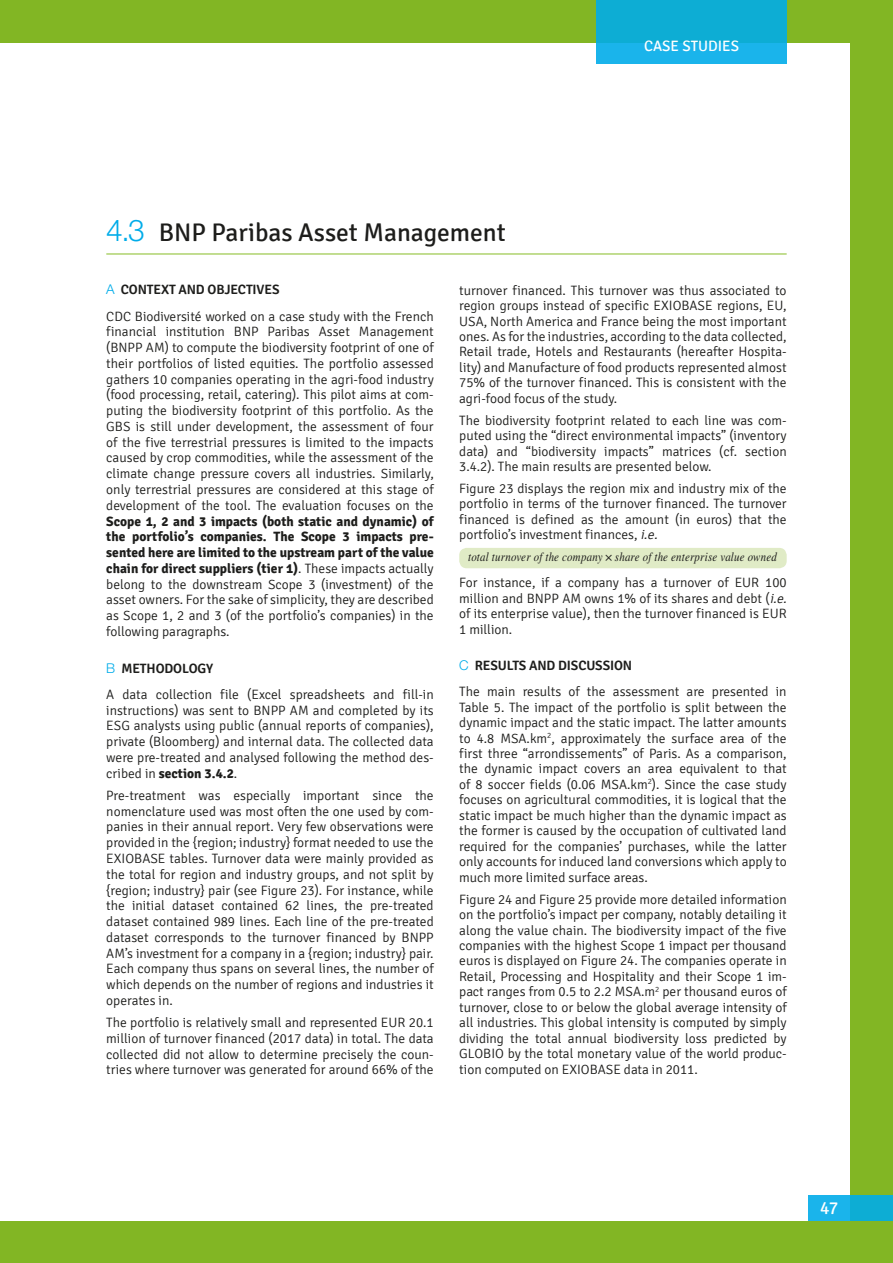
<style>
.page{position:relative;width:893px;height:1263px;background:#82b624}
.page>*{position:absolute;margin:0;border:0;box-sizing:border-box;transform-origin:0 0}
.t1{font:25.5px "Signika";color:#1d1d1b}
.t2{font:18px "Signika";color:#fff}
.t3{font:15px "Signika";color:#fff}
.t4{font:300 13.5px/15.8px "Signika";color:#1d1d1b;text-align:justify}
.t5{font:italic 12.75px "STIX General";letter-spacing:.02em;color:#1d1d1b;scale:.85 1}
.s1{font-family:"Helvetica Neue LT Std";font-weight:300;font-size:30px;color:#00ace9}
.s2{font-family:"Helvetica Neue LT Std";color:#00ace9}
.s3{font-weight:600}
.s4{font-weight:700}
.s5{font-style:italic}
</style>
<div class="page">
<div style="left:0;top:43px;width:850px;height:1177px;background:#fff"></div>
<hr style="left:106px;top:254px;width:681px;height:1px;background:#86bc25">
<div style="left:459px;top:548px;width:328px;height:20px;background:#e0ebc6;border-radius:8px"></div>
<div style="left:808px;top:1195px;width:85px;height:25px;background:linear-gradient(to right,#1db6f1,#09abce)"></div>
<div style="left:596px;top:0;width:191px;height:64px;background:linear-gradient(to bottom,#08abcc,#19b4ea)"></div>
<p class="t3" style="left:644px;top:37px;width:97px">CASE STUDIES</p>
<h1 class="t1" style="left:106px;top:218px;width:401px"><span class="s1">4.3</span> BNP Paribas Asset Management</h1>
<p class="t4" style="left:106px;top:277px;width:329px;line-height:26.4px"><span class="s2">a</span> <span class="s3">CONTEXT AND OBJECTIVES<br></span>CDC Biodiversité worked on a case study with the French</p>
<p class="t4" style="left:106px;top:324px;width:329px">financial institution BNP Paribas Asset Management (BNPP AM) to compute the biodiversity footprint of one of their portfolios of listed equities. The portfolio assessed gathers 10 companies operating in the agri-food industry (food processing, retail, catering). This pilot aims at com&shy;puting the biodiversity footprint of this portfolio. As the GBS is still under development, the assessment of four of the five terrestrial pressures is limited to the impacts caused by crop commodities, while the assessment of the climate change pressure covers all industries. Similarly, only terrestrial pressures are considered at this stage of development of the tool. The evaluation focuses on the</p>
<p class="t4" style="left:106px;top:513px;width:329px"><span class="s4">Scope 1, 2 and 3 impacts (both static and dynamic) of the portfolio’s companies. The Scope 3 impacts pre&shy;sented here are limited to the upstream part of the value chain for direct suppliers (tier 1)</span>. These impacts actually belong to the downstream Scope 3 (investment) of the asset owners. For the sake of simplicity, they are described as Scope 1, 2 and 3 (of the portfolio’s companies) in the following paragraphs.</p>
<p class="t4" style="left:106px;top:655px;width:329px;line-height:26.4px"><span class="s2">b</span> <span class="s3">METHODOLOGY<br></span>A data collection file (Excel spreadsheets and fill-in</p>
<p class="t4" style="left:106px;top:702px;width:329px">instructions) was sent to BNPP AM and completed by its ESG analysts using public (annual reports of companies), private (Bloomberg) and internal data. The collected data were pre-treated and analysed following the method des&shy;cribed in <span class="s4">section 3.4.2</span>.</p>
<p class="t4" style="left:106px;top:788px;width:329px">Pre-treatment was especially important since the nomenclature used was most often the one used by com&shy;panies in their annual report. Very few observations were provided in the {region; industry} format needed to use the EXIOBASE tables. Turnover data were mainly provided as the total for region and industry groups, and not split by {region; industry} pair (see Figure 23). For instance, while the initial dataset contained 62 lines, the pre-treated dataset contained 989 lines. Each line of the pre-treated dataset corresponds to the turnover financed by BNPP AM’s investment for a company in a {region; industry} pair.<br>Each company thus spans on several lines, the number of which depends on the number of regions and industries it operates in.</p>
<p class="t4" style="left:106px;top:1015px;width:329px">The portfolio is relatively small and represented EUR 20.1 million of turnover financed (2017 data) in total. The data collected did not allow to determine precisely the coun&shy;tries where turnover was generated for around 66% of the</p>
<p class="t4" style="left:459px;top:283px;width:329px">turnover financed. This turnover was thus associated to region groups instead of specific EXIOBASE regions, EU, USA, North America and France being the most important ones. As for the industries, according to the data collected, Retail trade, Hotels and Restaurants (hereafter Hospita&shy;lity) and Manufacture of food products represented almost 75% of the turnover financed. This is consistent with the agri-food focus of the study.</p>
<p class="t4" style="left:459px;top:413px;width:329px">The biodiversity footprint related to each line was com&shy;puted using the “direct environmental impacts” (inventory data) and “biodiversity impacts” matrices (cf. section 3.4.2). The main results are presented below.</p>
<p class="t4" style="left:459px;top:481px;width:329px">Figure 23 displays the region mix and industry mix of the portfolio in terms of the turnover financed. The turnover financed is defined as the amount (in euros) that the portfolio’s investment finances, <span class="s5">i.e.</span></p>
<p class="t5" style="left:468px;top:548px;width:365px">total turnover of the company×share of the enterprise value owned</p>
<p class="t4" style="left:459px;top:575px;width:332px;text-align:left">For instance, if a company has a turnover of EUR 100 million and BNPP AM owns 1% of its shares and debt (<span class="s5">i.e. </span>of its enterprise value), then the turnover financed is EUR 1 million.</p>
<p class="t4" style="left:459px;top:653px;width:329px;line-height:26.1px"><span class="s2">c</span> <span class="s3">RESULTS AND DISCUSSION<br></span>The main results of the assessment are presented in</p>
<p class="t4" style="left:459px;top:699px;width:329px">Table 5. The impact of the portfolio is split between the dynamic impact and the static impact. The latter amounts to 4.8 MSA.km<sup>2</sup>, approximately the surface area of the first three “arrondissements” of Paris. As a comparison, the dynamic impact covers an area equivalent to that of 8 soccer fields (0.06 MSA.km<sup>2</sup>). Since the case study focuses on agricultural commodities, it is logical that the static impact be much higher than the dynamic impact as the former is caused by the occupation of cultivated land required for the companies’ purchases, while the latter only accounts for induced land conversions which apply to much more limited surface areas.</p>
<p class="t4" style="left:459px;top:891px;width:329px">Figure 24 and Figure 25 provide more detailed information on the portfolio’s impact per company, notably detailing it along the value chain. The biodiversity impact of the five companies with the highest Scope 1 impact per thousand euros is displayed on Figure 24. The companies operate in Retail, Processing and Hospitality and their Scope 1 im&shy;pact ranges from 0.5 to 2.2 MSA.m<sup>2</sup> per thousand euros of turnover, close to or below the global average intensity of all industries. This global intensity is computed by simply dividing the total annual biodiversity loss predicted by GLOBIO by the total monetary value of the world produc&shy;tion computed on EXIOBASE data in 2011.</p>
<h2 class="t2" style="left:820px;top:1198px;width:20px">47</h2>
</div>
